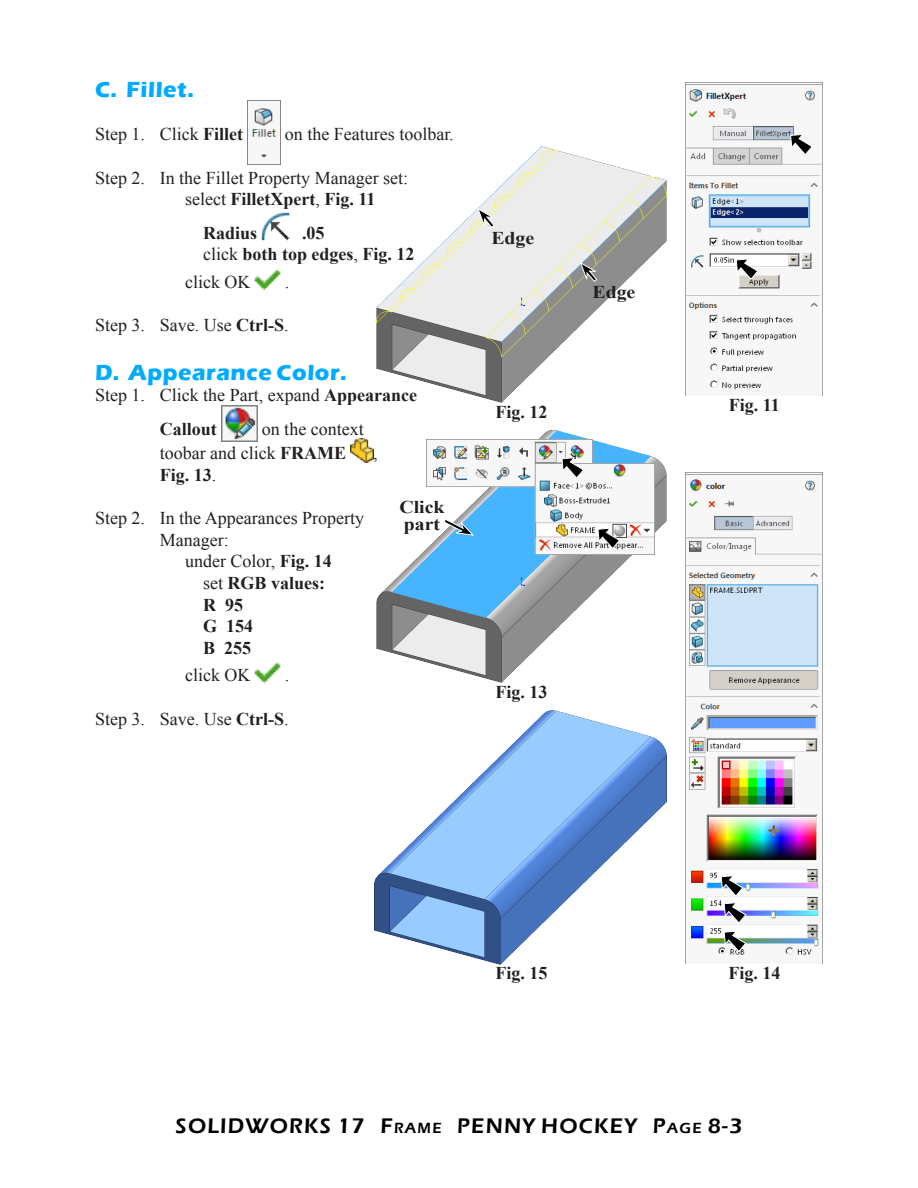
<style>
.page{position:relative;width:918px;height:1188px;background:#fff}
.page>*{position:absolute;margin:0;border:0;box-sizing:border-box;transform-origin:0 0}
.Subhead_1{font:700 22.5px "Eras ITC";letter-spacing:.025em;color:#00abff}
.t1{font:600 21.75px "Eras ITC";letter-spacing:.055em;color:#000}
.Body_text{font:18px/21.6px "Times New Roman";color:#231f20}
.Body_text-2{font:700 18px/21.6px "Times New Roman";color:#231f20;text-align:center}
.Fig_No{font:700 18px "Times New Roman";color:#231f20}
.Coor{font:700 18px/16.5px "Times New Roman";color:#231f20;scale:1.1 1}
.s1{font-weight:700}
.s2{font-weight:400}
.s3{font-size:15.15px}
</style>
<div class="page">
<img style="left:248px;top:100px;width:32px;height:58px">
<img style="left:261px;top:212px;width:29px;height:29px">
<img style="left:254px;top:268px;width:27px;height:23px">
<img style="left:221px;top:405px;width:36px;height:36px">
<img style="left:351px;top:439px;width:22px;height:23px">
<img style="left:254px;top:661px;width:27px;height:23px">
<img style="left:686px;top:82px;width:137px;height:314px">
<svg style="left:790px;top:134px;width:23px;height:21px"></svg>
<svg style="left:736px;top:258px;width:23px;height:22px"></svg>
<img style="left:686px;top:472px;width:137px;height:492px">
<svg style="left:721px;top:875px;width:25px;height:49px"></svg>
<svg style="left:724px;top:931px;width:22px;height:21px"></svg>
<img style="left:376px;top:146px;width:291px;height:256px">
<svg style="left:580px;top:262px;width:19px;height:20px"></svg>
<svg style="left:477px;top:208px;width:19px;height:21px"></svg>
<img style="left:376px;top:429px;width:291px;height:254px">
<img style="left:426px;top:439px;width:228px;height:116px">
<svg style="left:597px;top:528px;width:23px;height:21px"></svg>
<svg style="left:561px;top:457px;width:23px;height:22px"></svg>
<svg style="left:443px;top:518px;width:31px;height:18px"></svg>
<img style="left:374px;top:710px;width:293px;height:255px">
<p class="Subhead_1" style="left:95px;top:76px;width:100px">C. Fillet.</p>
<p class="Body_text" style="left:95px;top:123px;width:150px">Step 1. Click <span class="s1">Fillet</span></p>
<p class="Body_text" style="left:285px;top:123px;width:170px">on the Features toolbar.</p>
<p class="Body_text" style="left:185px;top:167px;width:225px;text-indent:-90px">Step 2. In the Fillet Property Manager set: select <span class="s1">FilletXpert</span>, <span class="s1">Fig. 11</span></p>
<p class="Body_text-2" style="left:203px;top:222px;width:56px">Radius</p>
<p class="Body_text-2" style="left:203px;top:222px;width:213px">.05<br><span class="s2">click</span> both top edges<span class="s2">,</span> Fig. 12</p>
<p class="Body_text" style="left:185px;top:271px;width:67px">click OK</p>
<p class="Body_text" style="left:285px;top:271px;width:6px">.</p>
<p class="Body_text" style="left:95px;top:314px;width:195px">Step 3. Save. Use <span class="s1">Ctrl-S</span>.</p>
<p class="Subhead_1" style="left:95px;top:359px;width:253px">D. Appearance Color.</p>
<p class="Body_text" style="left:160px;top:378px;width:259px;line-height:33.6px;text-indent:-65px">Step 1. Click the Part, expand <span class="s1">Appearance<br>Callout</span></p>
<p class="Body_text" style="left:160px;top:417px;width:205px;line-height:24.3px;text-indent:102px">on the context toobar and click <span class="s1">FRAME</span></p>
<p class="Body_text" style="left:373px;top:442px;width:6px">,</p>
<p class="Body_text-2" style="left:160px;top:464px;width:58px">Fig. 13<span class="s2">.</span></p>
<p class="Body_text" style="left:95px;top:507px;width:271px">Step 2. In the Appearances Property</p>
<p class="Body_text" style="left:160px;top:529px;width:70px">Manager:</p>
<p class="Body_text" style="left:185px;top:550px;width:148px">under Color, <span class="s1">Fig. 14</span></p>
<p class="Body_text-2" style="left:203px;top:572px;width:124px"><span class="s2">set</span> RGB values:</p>
<p class="Body_text-2" style="left:203px;top:593px;width:41px">R 95</p>
<p class="Body_text-2" style="left:203px;top:615px;width:52px">G 154</p>
<p class="Body_text-2" style="left:203px;top:637px;width:50px">B 255</p>
<p class="Body_text" style="left:185px;top:664px;width:67px">click OK</p>
<p class="Body_text" style="left:285px;top:664px;width:6px">.</p>
<p class="Body_text" style="left:95px;top:708px;width:195px">Step 3. Save. Use <span class="s1">Ctrl-S</span>.</p>
<p class="Coor" style="left:399px;top:498px;width:43px">Click part</p>
<p class="Coor" style="left:491px;top:229px;width:41px">Edge</p>
<p class="Fig_No" style="left:496px;top:399px;width:54px">Fig. 12</p>
<p class="Fig_No" style="left:496px;top:680px;width:54px">Fig. 13</p>
<p class="Coor" style="left:592px;top:283px;width:41px">Edge</p>
<p class="Fig_No" style="left:729px;top:392px;width:52px">Fig. 11</p>
<p class="Fig_No" style="left:496px;top:960px;width:54px">Fig. 15</p>
<p class="Fig_No" style="left:728px;top:961px;width:54px">Fig. 14</p>
<p class="t1" style="left:176px;top:1114px;width:568px">SOLIDWORKS 17 F<span class="s3">RAME</span> PENNY HOCKEY P<span class="s3">AGE</span> 8-3</p>
</div>
